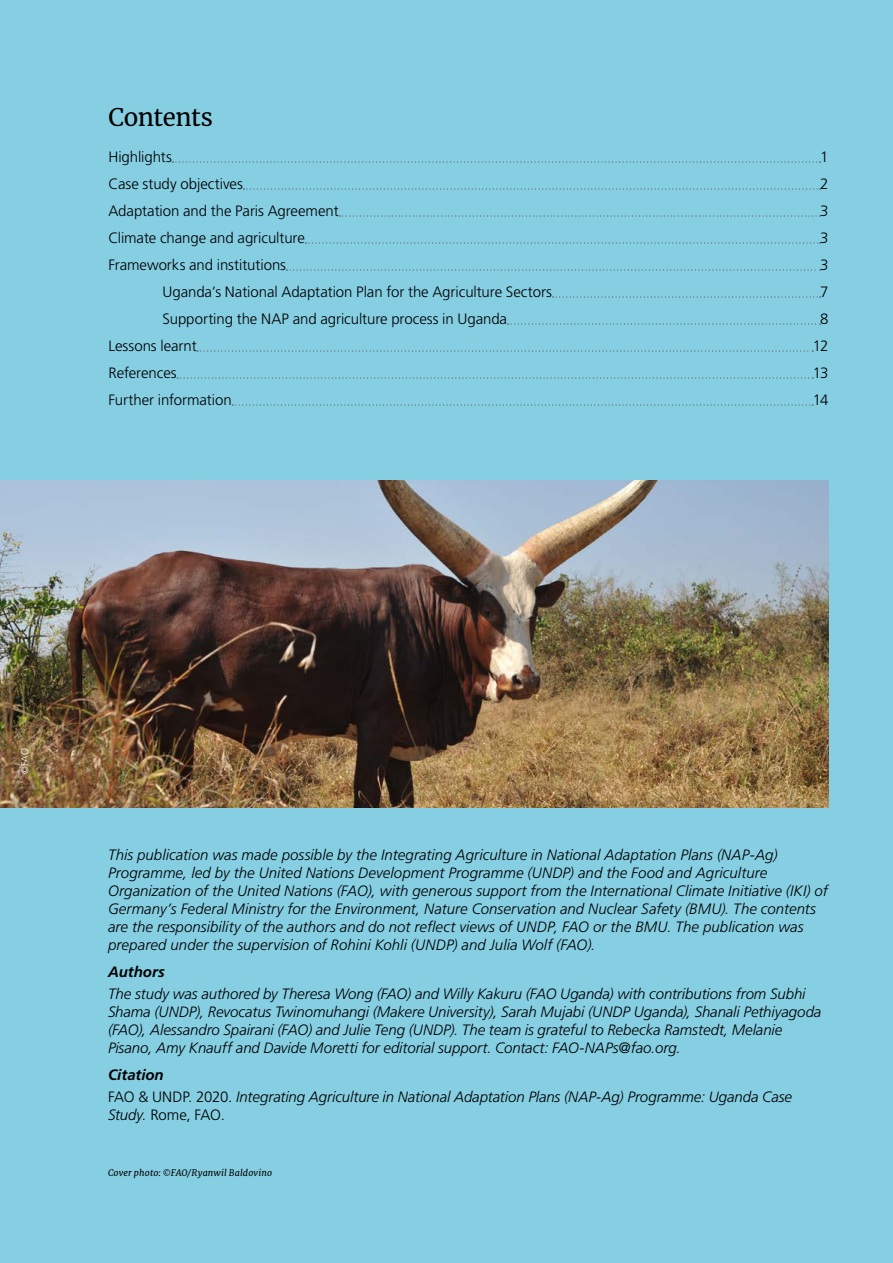
<style>
.page{position:relative;width:893px;height:1263px;background:#86cee2}
.page>*{position:absolute;margin:0;border:0;box-sizing:border-box;transform-origin:0 0}
.t1{font:24px "Merriweather";letter-spacing:-.015em;color:#000}
.t2{font:italic 300 15px/18px "Frutiger LT Pro";letter-spacing:.005em;color:#000}
.t3{font:300 15px "Frutiger LT Pro";letter-spacing:-.005em;color:#000}
.t4{font:italic 700 15px "Frutiger LT Std";color:#000}
.t5{font:300 9.75px "Frutiger LT Pro";color:#fff}
.t6{font:italic 9px "Merriweather";letter-spacing:.02em;color:#000}
.s1{font-style:normal}
</style>
<div class="page">
<svg style="left:172px;top:161px;width:649px;height:2px"></svg>
<svg style="left:244px;top:188px;width:577px;height:2px"></svg>
<svg style="left:339px;top:215px;width:482px;height:2px"></svg>
<svg style="left:305px;top:242px;width:516px;height:2px"></svg>
<svg style="left:287px;top:269px;width:534px;height:2px"></svg>
<svg style="left:553px;top:296px;width:268px;height:2px"></svg>
<svg style="left:508px;top:323px;width:313px;height:2px"></svg>
<svg style="left:197px;top:350px;width:616px;height:2px"></svg>
<svg style="left:177px;top:377px;width:636px;height:2px"></svg>
<svg style="left:232px;top:404px;width:581px;height:2px"></svg>
<img style="left:0;top:480px;width:828px;height:328px">
<h1 class="t1" style="left:108px;top:101px;width:106px">Contents</h1>
<p class="t3" style="left:108px;top:148px;width:65px">Highlights</p>
<p class="t3" style="left:820px;top:148px;width:10px">1</p>
<p class="t3" style="left:108px;top:175px;width:136px">Case study objectives</p>
<p class="t3" style="left:820px;top:175px;width:10px">2</p>
<p class="t3" style="left:108px;top:202px;width:232px">Adaptation and the Paris Agreement</p>
<p class="t3" style="left:820px;top:202px;width:10px">3</p>
<p class="t3" style="left:108px;top:229px;width:198px">Climate change and agriculture</p>
<p class="t3" style="left:820px;top:229px;width:10px">3</p>
<p class="t3" style="left:108px;top:256px;width:179px">Frameworks and institutions</p>
<p class="t3" style="left:820px;top:256px;width:10px">3</p>
<p class="t3" style="left:162px;top:283px;width:391px">Uganda’s National Adaptation Plan for the Agriculture Sectors</p>
<p class="t3" style="left:820px;top:283px;width:10px">7</p>
<p class="t3" style="left:162px;top:310px;width:346px">Supporting the NAP and agriculture process in Uganda</p>
<p class="t3" style="left:820px;top:310px;width:10px">8</p>
<p class="t3" style="left:108px;top:337px;width:90px">Lessons learnt</p>
<p class="t3" style="left:813px;top:337px;width:17px">12</p>
<p class="t3" style="left:108px;top:364px;width:70px">References</p>
<p class="t3" style="left:813px;top:364px;width:17px">13</p>
<p class="t3" style="left:108px;top:391px;width:125px">Further information</p>
<p class="t3" style="left:813px;top:391px;width:17px">14</p>
<p class="t5" style="left:19px;top:774px;width:27px;rotate:-90deg">©FAO</p>
<p class="t2" style="left:108px;top:845px;width:721px">This publication was made possible by the Integrating Agriculture in National Adaptation Plans (NAP-Ag)<br>Programme, led by the United Nations Development Programme (UNDP) and the Food and Agriculture Organization of the United Nations (FAO), with generous support from the International Climate Initiative (IKI) of Germany’s Federal Ministry for the Environment, Nature Conservation and Nuclear Safety (BMU). The contents are the responsibility of the authors and do not reflect views of UNDP, FAO or the BMU. The publication was prepared under the supervision of Rohini Kohli (UNDP) and Julia Wolf (FAO).</p>
<p class="t4" style="left:108px;top:963px;width:58px">Authors</p>
<p class="t2" style="left:108px;top:985px;width:715px">The study was authored by Theresa Wong (FAO) and Willy Kakuru (FAO Uganda) with contributions from Subhi Shama (UNDP), Revocatus Twinomuhangi (Makere University), Sarah Mujabi (UNDP Uganda), Shanali Pethiyagoda (FAO), Alessandro Spairani (FAO) and Julie Teng (UNDP). The team is grateful to Rebecka Ramstedt, Melanie Pisano, Amy Knauff and Davide Moretti for editorial support. Contact: FAO-NAPs@fao.org.</p>
<p class="t4" style="left:108px;top:1066px;width:57px">Citation</p>
<p class="t2" style="left:108px;top:1088px;width:686px"><span class="s1">FAO &amp; UNDP. 2020.</span> Integrating Agriculture in National Adaptation Plans (NAP-Ag) Programme: Uganda Case<br>Study. <span class="s1">Rome, FAO.</span></p>
<p class="t6" style="left:108px;top:1167px;width:166px">Cover photo: ©FAO/Ryanwil Baldovino</p>
</div>
